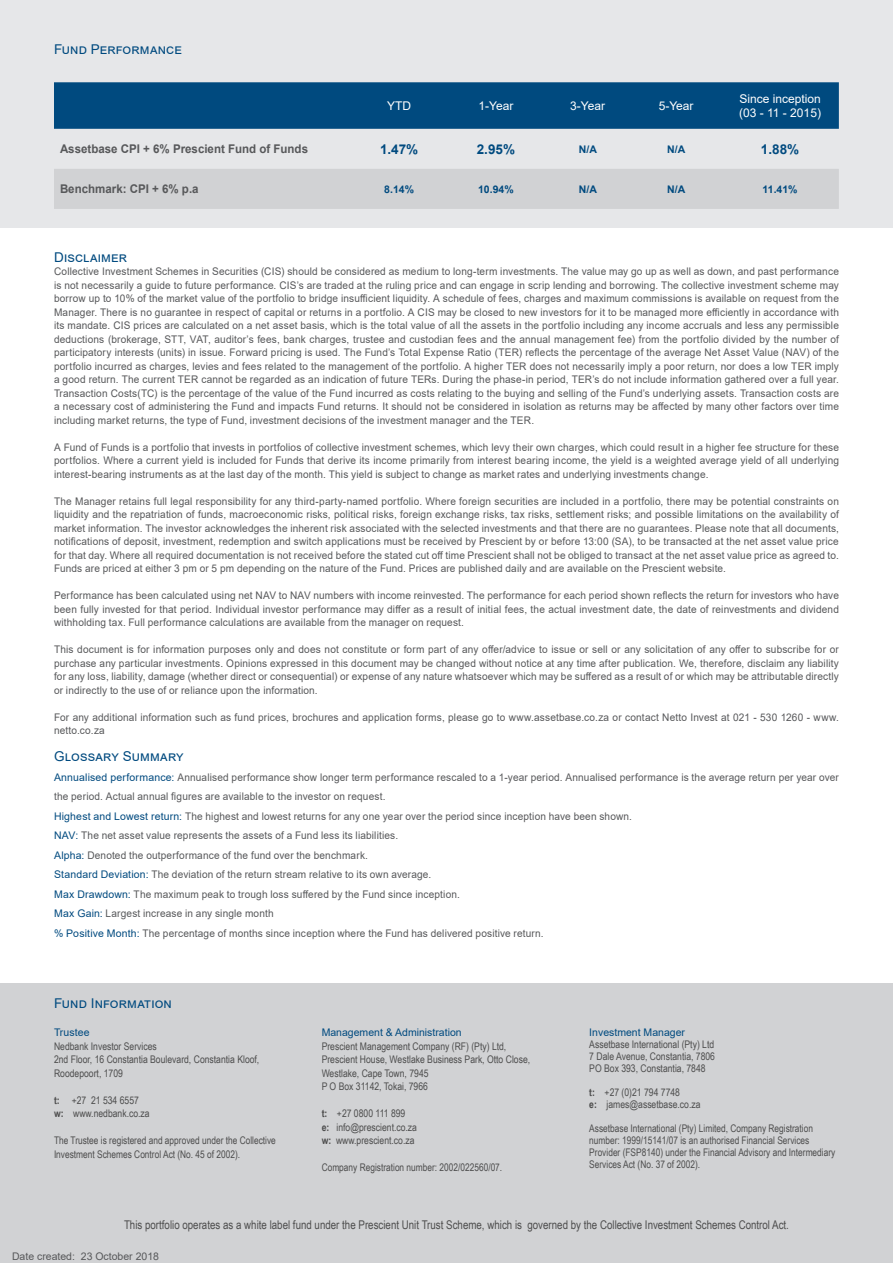
<style>
.page{position:relative;width:893px;height:1263px;background:#fff}
.page>*{position:absolute;margin:0;border:0;box-sizing:border-box;transform-origin:0 0}
.t1{font:13.5px "Arial";letter-spacing:.025em;color:#004a7f}
.Table_Style{font:700 13.5px "Arial";color:#004a7f}
.t2{font:12px "Arial Narrow";color:#4d4d4d}
.Table_Style-2{font:700 12px "Arial";color:#57585a;scale:.96 1}
.Table_Style-3{font:12px "Arial";color:#fff}
.Paragraph_Style_1{font:10.5px/13.5px "Arial";letter-spacing:.015em;color:#57585a;text-align:justify;scale:.96 1}
.t3{font:10.5px/13.5px "Arial Narrow";color:#4d4d4d}
.t4{font:10.5px "Arial";color:#004a7f}
.Table_Style-4{font:700 10.5px "Arial";color:#004a7f}
.Paragraph_Style_1-2{font:10.5px "Arial";letter-spacing:.015em;color:#57585a}
.s1{color:#004a7f}
.s2{font-weight:700}
</style>
<div class="page">
<div style="left:0;top:982px;width:893px;height:281px;background:#d1d2d4"></div>
<div style="left:0;top:0;width:893px;height:228px;background:#e6e7e9"></div>
<div style="left:54px;top:82px;width:785px;height:47px;background:#004a7f"></div>
<div style="left:54px;top:169px;width:785px;height:40px;background:#d1d2d4"></div>
<p class="t1" style="left:54px;top:40px;width:129px">Fund Performance</p>
<p class="Table_Style-3" style="left:387px;top:97px;width:25px">YTD</p>
<p class="Table_Style-3" style="left:478px;top:97px;width:36px">1-Year</p>
<p class="Table_Style-3" style="left:570px;top:97px;width:36px">3-Year</p>
<p class="Table_Style-3" style="left:659px;top:97px;width:36px">5-Year</p>
<p class="Table_Style-3" style="left:739px;top:91px;width:83px">Since inception</p>
<p class="Table_Style-3" style="left:739px;top:104px;width:83px">(03 - 11 - 2015)</p>
<p class="Table_Style-2" style="left:60px;top:141px;width:260px">Assetbase CPI + 6% Prescient Fund of Funds</p>
<p class="Table_Style" style="left:380px;top:139px;width:40px">1.47%</p>
<p class="Table_Style" style="left:477px;top:139px;width:40px">2.95%</p>
<p class="Table_Style-4" style="left:579px;top:142px;width:20px">N/A</p>
<p class="Table_Style-4" style="left:667px;top:142px;width:20px">N/A</p>
<p class="Table_Style" style="left:761px;top:139px;width:40px">1.88%</p>
<p class="Table_Style-2" style="left:60px;top:181px;width:146px">Benchmark: CPI + 6% p.a</p>
<p class="Table_Style-4" style="left:384px;top:182px;width:31px">8.14%</p>
<p class="Table_Style-4" style="left:478px;top:182px;width:37px">10.94%</p>
<p class="Table_Style-4" style="left:579px;top:182px;width:20px">N/A</p>
<p class="Table_Style-4" style="left:667px;top:182px;width:20px">N/A</p>
<p class="Table_Style-4" style="left:762px;top:182px;width:37px">11.41%</p>
<p class="t1" style="left:54px;top:248px;width:71px">Disclaimer</p>
<p class="Paragraph_Style_1" style="left:54px;top:265px;width:819px">Collective Investment Schemes in Securities (CIS) should be considered as medium to long-term investments. The value may go up as well as down, and past performance is not necessarily a guide to future performance. CIS’s are traded at the ruling price and can engage in scrip lending and borrowing. The collective investment scheme may borrow up to 10% of the market value of the portfolio to bridge insufficient liquidity. A schedule of fees, charges and maximum commissions is available on request from the Manager. There is no guarantee in respect of capital or returns in a portfolio. A CIS may be closed to new investors for it to be managed more efficiently in accordance with its mandate. CIS prices are calculated on a net asset basis, which is the total value of all the assets in the portfolio including any income accruals and less any permissible deductions (brokerage, STT, VAT, auditor’s fees, bank charges, trustee and custodian fees and the annual management fee) from the portfolio divided by the number of participatory interests (units) in issue. Forward pricing is used. The Fund’s Total Expense Ratio (TER) reflects the percentage of the average Net Asset Value (NAV) of the portfolio incurred as charges, levies and fees related to the management of the portfolio. A higher TER does not necessarily imply a poor return, nor does a low TER imply a good return. The current TER cannot be regarded as an indication of future TERs. During the phase-in period, TER’s do not include information gathered over a full year.<br>Transaction Costs(TC) is the percentage of the value of the Fund incurred as costs relating to the buying and selling of the Fund’s underlying assets. Transaction costs are a necessary cost of administering the Fund and impacts Fund returns. It should not be considered in isolation as returns may be affected by many other factors over time including market returns, the type of Fund, investment decisions of the investment manager and the TER.</p>
<p class="Paragraph_Style_1" style="left:54px;top:440px;width:819px">A Fund of Funds is a portfolio that invests in portfolios of collective investment schemes, which levy their own charges, which could result in a higher fee structure for these portfolios. Where a current yield is included for Funds that derive its income primarily from interest bearing income, the yield is a weighted average yield of all underlying interest-bearing instruments as at the last day of the month. This yield is subject to change as market rates and underlying investments change.</p>
<p class="Paragraph_Style_1" style="left:54px;top:494px;width:819px">The Manager retains full legal responsibility for any third-party-named portfolio. Where foreign securities are included in a portfolio, there may be potential constraints on liquidity and the repatriation of funds, macroeconomic risks, political risks, foreign exchange risks, tax risks, settlement risks; and possible limitations on the availability of market information. The investor acknowledges the inherent risk associated with the selected investments and that there are no guarantees. Please note that all documents, notifications of deposit, investment, redemption and switch applications must be received by Prescient by or before 13:00 (SA), to be transacted at the net asset value price for that day. Where all required documentation is not received before the stated cut off time Prescient shall not be obliged to transact at the net asset value price as agreed to.<br>Funds are priced at either 3 pm or 5 pm depending on the nature of the Fund. Prices are published daily and are available on the Prescient website.</p>
<p class="Paragraph_Style_1" style="left:54px;top:589px;width:819px">Performance has been calculated using net NAV to NAV numbers with income reinvested. The performance for each period shown reflects the return for investors who have been fully invested for that period. Individual investor performance may differ as a result of initial fees, the actual investment date, the date of reinvestments and dividend withholding tax. Full performance calculations are available from the manager on request.</p>
<p class="Paragraph_Style_1" style="left:54px;top:643px;width:819px">This document is for information purposes only and does not constitute or form part of any offer/advice to issue or sell or any solicitation of any offer to subscribe for or purchase any particular investments. Opinions expressed in this document may be changed without notice at any time after publication. We, therefore, disclaim any liability for any loss, liability, damage (whether direct or consequential) or expense of any nature whatsoever which may be suffered as a result of or which may be attributable directly or indirectly to the use of or reliance upon the information.</p>
<p class="Paragraph_Style_1" style="left:54px;top:710px;width:819px">For any additional information such as fund prices, brochures and application forms, please go to www.assetbase.co.za or contact Netto Invest at 021 - 530 1260 - www. netto.co.za</p>
<p class="t1" style="left:54px;top:747px;width:131px">Glossary Summary</p>
<p class="Paragraph_Style_1" style="left:54px;top:767px;width:819px;line-height:19.5px;text-align:left"><span class="s1">Annualised performance:</span> Annualised performance show longer term performance rescaled to a 1-year period. Annualised performance is the average return per year over the period. Actual annual figures are available to the investor on request.<br><span class="s1">Highest and Lowest return:</span> The highest and lowest returns for any one year over the period since inception have been shown.<br><span class="s1">NAV:</span> The net asset value represents the assets of a Fund less its liabilities.<br><span class="s1">Alpha:</span> Denoted the outperformance of the fund over the benchmark.<br><span class="s1">Standard Deviation:</span> The deviation of the return stream relative to its own average.<br><span class="s1">Max Drawdown:</span> The maximum peak to trough loss suffered by the Fund since inception.<br><span class="s1">Max Gain:</span> Largest increase in any single month<br><span class="s1">% Positive Month:</span> The percentage of months since inception where the Fund has delivered positive return.</p>
<p class="t1" style="left:54px;top:994px;width:119px">Fund Information</p>
<p class="t4" style="left:54px;top:1025px;width:37px">Trustee</p>
<p class="t3" style="left:54px;top:1039px;width:207px">Nedbank Investor Services<br>2nd Floor, 16 Constantia Boulevard, Constantia Kloof,<br>Roodepoort, 1709</p>
<p class="t3" style="left:54px;top:1093px;width:97px"><span class="s2">t:</span> +27 21 534 6557 <span class="s2">w:</span> www.nedbank.co.za</p>
<p class="t3" style="left:54px;top:1133px;width:223px">The Trustee is registered and approved under the Collective<br>Investment Schemes Control Act (No. 45 of 2002).</p>
<p class="t4" style="left:322px;top:1025px;width:142px">Management &amp; Administration</p>
<p class="t3" style="left:322px;top:1039px;width:210px">Prescient Management Company (RF) (Pty) Ltd, Prescient House, Westlake Business Park, Otto Close, Westlake, Cape Town, 7945<br>P O Box 31142, Tokai, 7966</p>
<p class="t3" style="left:322px;top:1106px;width:97px"><span class="s2">t:</span> +27 0800 111 899<br><span class="s2">e:</span> info@prescient.co.za <span class="s2">w:</span> www.prescient.co.za</p>
<p class="t3" style="left:322px;top:1160px;width:182px">Company Registration number: 2002/022560/07.</p>
<p class="t4" style="left:589px;top:1025px;width:97px">Investment Manager</p>
<p class="t3" style="left:589px;top:1038px;width:127px;line-height:12px;text-align:justify">Assetbase International (Pty) Ltd 7 Dale Avenue, Constantia, 7806<br>PO Box 393, Constantia, 7848</p>
<p class="t3" style="left:589px;top:1086px;width:113px;line-height:12px"><span class="s2">t:</span> +27 (0)21 794 7748<br><span class="s2">e:</span> james@assetbase.co.za</p>
<p class="t3" style="left:589px;top:1122px;width:248px;line-height:12px">Assetbase International (Pty) Limited, Company Registration number: 1999/15141/07 is an authorised Financial Services Provider (FSP8140) under the Financial Advisory and Intermediary Services Act (No. 37 of 2002).</p>
<p class="t2" style="left:124px;top:1216px;width:666px">This portfolio operates as a white label fund under the Prescient Unit Trust Scheme, which is governed by the Collective Investment Schemes Control Act.</p>
<p class="Paragraph_Style_1-2" style="left:12px;top:1249px;width:149px">Date created: 23 October 2018</p>
</div>
